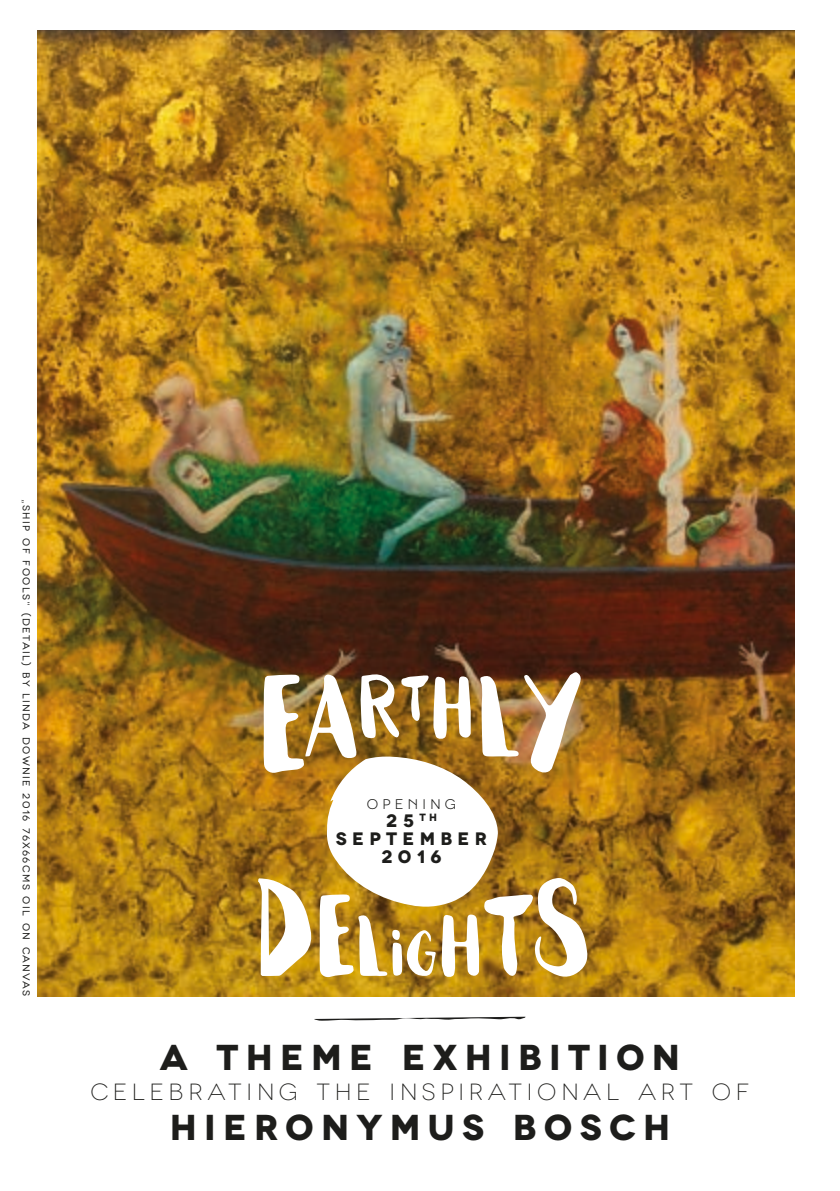
<style>
.page{position:relative;width:840px;height:1191px;background:#fff}
.page>*{position:absolute;margin:0;border:0;box-sizing:border-box;transform-origin:0 0}
.t1{font:900 178.6px "HAMMOCK";color:#fff}
.t2{font:700 36px "Novecentowide";letter-spacing:.2em;color:#1d1d1b}
.t3{font:300 23.4px "Novecentowide";letter-spacing:.2em;color:#1d1d1b}
.t4{font:700 18px/18px "Novecentowide";letter-spacing:.29em;color:#1d1d1b;text-align:center}
.t5{font:14px "Novecentowide";letter-spacing:.29em;color:#1d1d1b}
.t6{font:10px "Novecentowide";letter-spacing:.14em;color:#1d1d1b}
.s1{font-size:150.4px}
.s2{font-size:113.2px}
.s3{font-size:84.2px}
</style>
<div class="page">
<img style="left:38px;top:30px;width:756px;height:966px">
<svg style="left:314px;top:1016px;width:211px;height:4px"></svg>
<svg style="left:326px;top:756px;width:171px;height:152px"></svg>
<p class="t6" style="left:32px;top:499px;width:499px;rotate:90deg">„Ship of Fools“ (detail) by Linda Downie 2016 76x66cms Oil on Canvas</p>
<h1 class="t1" style="left:254px;top:623px;width:332px">E<span class="s1">A</span><sup>R</sup><sup>T</sup><sup>H</sup><span class="s1">L</span>Y</h1>
<h3 class="t5" style="left:367px;top:796px;width:90px">OPENING</h3>
<h3 class="t4" style="left:336px;top:811px;width:152px">25 <sup>TH<br></sup>SEPTEMBER<br>2016</h3>
<h1 class="t1" style="left:249px;top:827px;width:343px">D<span class="s1">E</span><span class="s2">L</span><span class="s3">IG</span><span class="s2">H</span><span class="s1">T</span>S</h1>
<h2 class="t2" style="left:160px;top:1035px;width:521px">A THEME EXHIBITION</h2>
<h3 class="t3" style="left:90px;top:1078px;width:660px">CELEBRATING THE INSPIRATIONAL ART OF</h3>
<h2 class="t2" style="left:170px;top:1105px;width:501px">HIERONYMUS BOSCH</h2>
</div>
